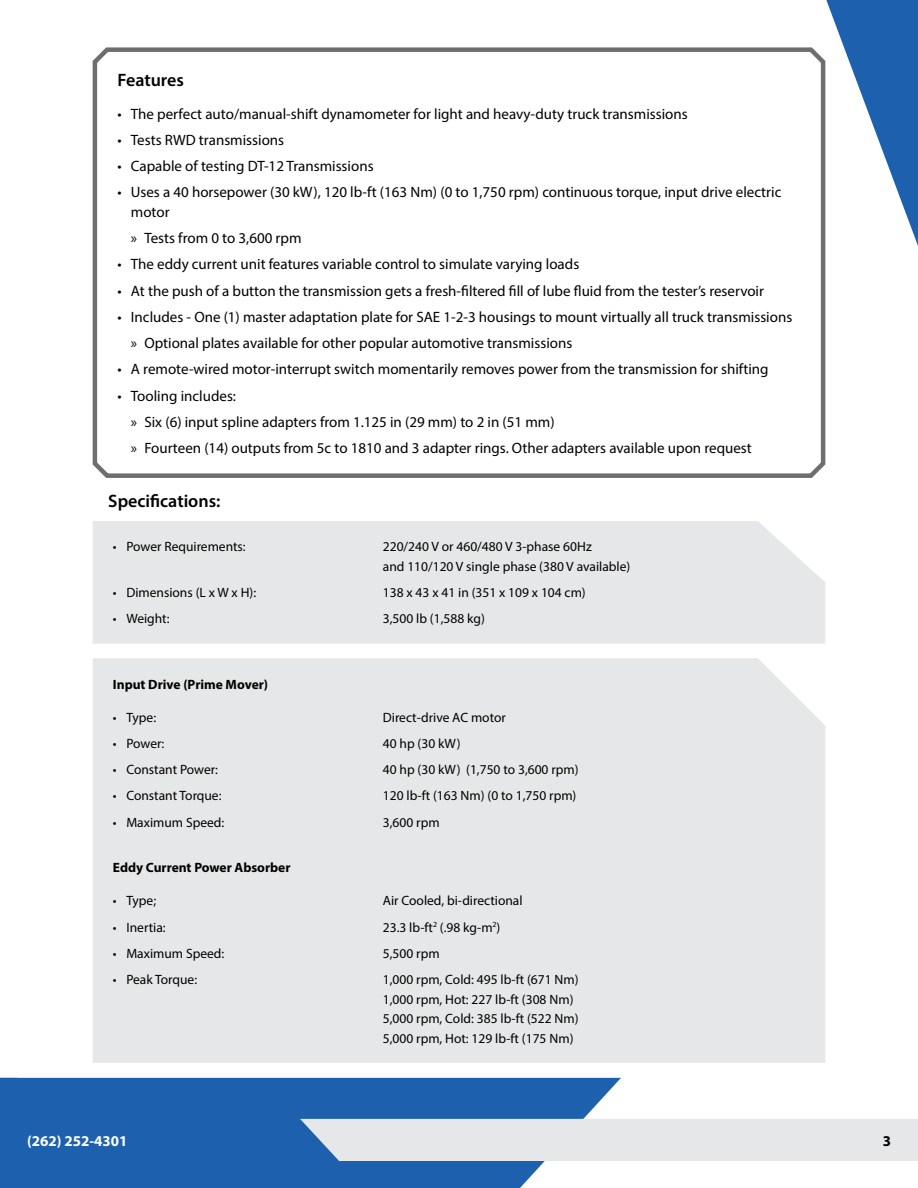
<style>
.page{position:relative;width:918px;height:1188px;background:#fff}
.page>*{position:absolute;margin:0;border:0;box-sizing:border-box;transform-origin:0 0}
.Heading_2{font:600 18px "Myriad Pro";color:#000}
.t1{font:15px/19.5px "Myriad Pro";color:#000}
.t2{font:700 15px "Myriad Pro";color:#fff}
.t3{font:700 15px "Myriad Pro";color:#000}
.t4{font:13.5px/19.5px "Myriad Pro";color:#000}
.Paragraph_Text_-_Spe{font:700 13.5px "Myriad Pro";color:#000}
</style>
<div class="page">
<div style="left:17px;top:1078px;width:604px;height:110px;background:#1d61ae"></div>
<div style="left:300px;top:1119px;width:618px;height:42px;background:#e6e7e8"></div>
<svg style="left:825px;top:0;width:93px;height:283px"></svg>
<div style="left:0;top:1078px;width:17px;height:110px;background:#1d61ae"></div>
<div style="left:93px;top:47px;width:732px;height:431px;border:4px solid #6d6e71;border-radius:12px"></div>
<div style="left:93px;top:521px;width:732px;height:123px;background:#e6e7e8"></div>
<div style="left:93px;top:658px;width:732px;height:405px;background:#e6e7e8"></div>
<p class="Heading_2" style="left:117px;top:68px;width:68px">Features</p>
<p class="t1" style="left:117px;top:104px;width:572px">• The perfect auto/manual-shift dynamometer for light and heavy-duty truck transmissions</p>
<p class="t1" style="left:117px;top:130px;width:168px">• Tests RWD transmissions</p>
<p class="t1" style="left:117px;top:156px;width:258px">• Capable of testing DT-12 Transmissions</p>
<p class="t1" style="left:131px;top:182px;width:652px;text-indent:-14px">• Uses a 40 horsepower (30 kW), 120 lb-ft (163 Nm) (0 to 1,750 rpm) continuous torque, input drive electric motor</p>
<p class="t1" style="left:131px;top:228px;width:172px">» Tests from 0 to 3,600 rpm</p>
<p class="t1" style="left:117px;top:254px;width:463px">• The eddy current unit features variable control to simulate varying loads</p>
<p class="t1" style="left:117px;top:281px;width:648px">• At the push of a button the transmission gets a fresh-filtered fill of lube fluid from the tester’s reservoir</p>
<p class="t1" style="left:117px;top:307px;width:676px">• Includes - One (1) master adaptation plate for SAE 1-2-3 housings to mount virtually all truck transmissions</p>
<p class="t1" style="left:131px;top:333px;width:443px">» Optional plates available for other popular automotive transmissions</p>
<p class="t1" style="left:117px;top:359px;width:653px">• A remote-wired motor-interrupt switch momentarily removes power from the transmission for shifting</p>
<p class="t1" style="left:117px;top:386px;width:120px">• Tooling includes:</p>
<p class="t1" style="left:131px;top:412px;width:425px">» Six (6) input spline adapters from 1.125 in (29 mm) to 2 in (51 mm)</p>
<p class="t1" style="left:131px;top:438px;width:622px">» Fourteen (14) outputs from 5c to 1810 and 3 adapter rings. Other adapters available upon request</p>
<p class="Heading_2" style="left:108px;top:490px;width:114px">Specifications:</p>
<p class="t4" style="left:113px;top:537px;width:134px">• Power Requirements:</p>
<p class="t4" style="left:383px;top:537px;width:249px">220/240 V or 460/480 V 3-phase 60Hz<br>and 110/120 V single phase (380 V available)</p>
<p class="t4" style="left:113px;top:583px;width:145px">• Dimensions (L x W x H):</p>
<p class="t4" style="left:383px;top:583px;width:204px">138 x 43 x 41 in (351 x 109 x 104 cm)</p>
<p class="t4" style="left:113px;top:609px;width:58px">• Weight:</p>
<p class="t4" style="left:383px;top:609px;width:103px">3,500 lb (1,588 kg)</p>
<p class="Paragraph_Text_-_Spe" style="left:113px;top:675px;width:157px">Input Drive (Prime Mover)</p>
<p class="t4" style="left:113px;top:707px;width:45px">• Type:</p>
<p class="t4" style="left:383px;top:707px;width:125px">Direct-drive AC motor</p>
<p class="t4" style="left:113px;top:733px;width:53px">• Power:</p>
<p class="t4" style="left:383px;top:733px;width:79px">40 hp (30 kW)</p>
<p class="t4" style="left:113px;top:760px;width:107px">• Constant Power:</p>
<p class="t4" style="left:383px;top:760px;width:197px">40 hp (30 kW) (1,750 to 3,600 rpm)</p>
<p class="t4" style="left:113px;top:786px;width:110px">• Constant Torque:</p>
<p class="t4" style="left:383px;top:786px;width:195px">120 lb-ft (163 Nm) (0 to 1,750 rpm)</p>
<p class="t4" style="left:113px;top:812px;width:113px">• Maximum Speed:</p>
<p class="t4" style="left:383px;top:812px;width:58px">3,600 rpm</p>
<p class="Paragraph_Text_-_Spe" style="left:113px;top:859px;width:179px">Eddy Current Power Absorber</p>
<p class="t4" style="left:113px;top:891px;width:45px">• Type;</p>
<p class="t4" style="left:383px;top:891px;width:141px">Air Cooled, bi-directional</p>
<p class="t4" style="left:113px;top:917px;width:54px">• Inertia:</p>
<p class="t4" style="left:383px;top:917px;width:119px">23.3 lb-ft<sup>2</sup> (.98 kg-m<sup>2</sup>)</p>
<p class="t4" style="left:113px;top:943px;width:113px">• Maximum Speed:</p>
<p class="t4" style="left:383px;top:943px;width:58px">5,500 rpm</p>
<p class="t4" style="left:113px;top:970px;width:86px">• Peak Torque:</p>
<p class="t4" style="left:383px;top:970px;width:197px">1,000 rpm, Cold: 495 lb-ft (671 Nm)<br>1,000 rpm, Hot: 227 lb-ft (308 Nm)<br>5,000 rpm, Cold: 385 lb-ft (522 Nm)<br>5,000 rpm, Hot: 129 lb-ft (175 Nm)</p>
<p class="t2" style="left:27px;top:1131px;width:102px">(262) 252-4301</p>
<p class="t3" style="left:883px;top:1131px;width:10px">3</p>
</div>
